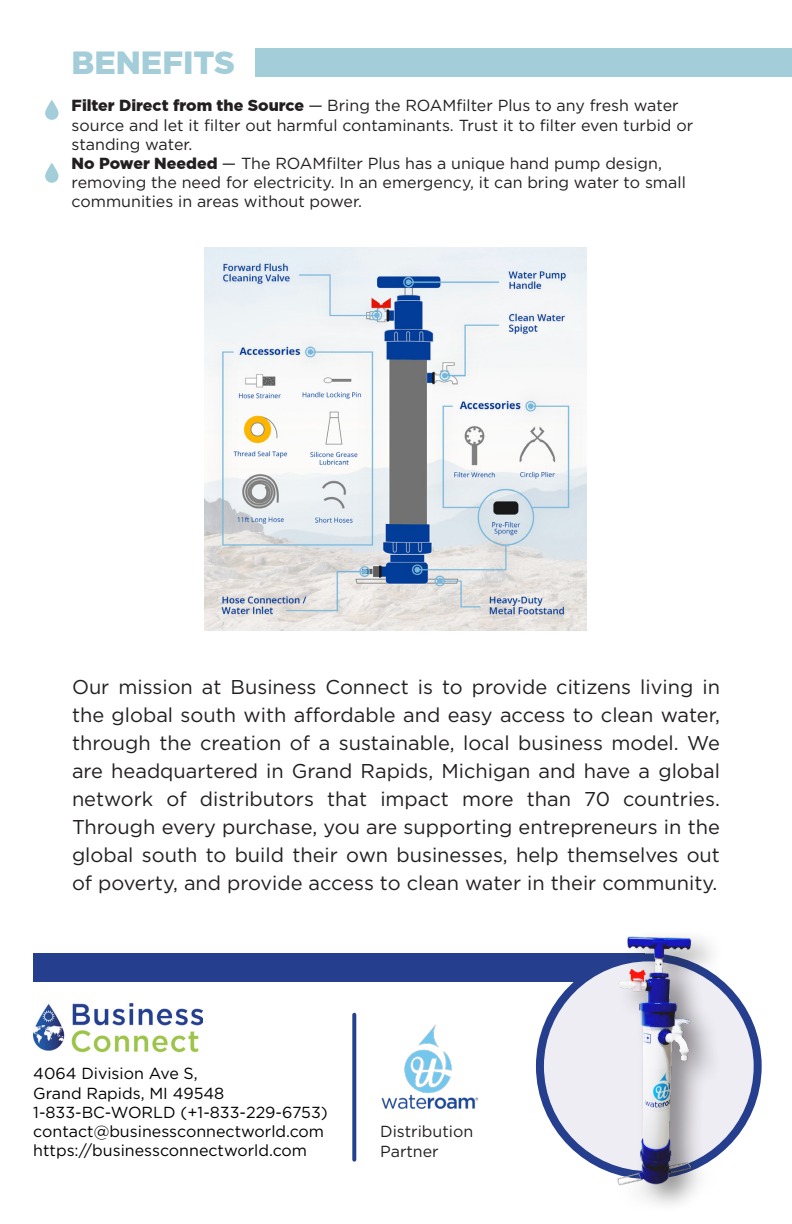
<style>
.page{position:relative;width:792px;height:1224px;background:#fff}
.page>*{position:absolute;margin:0;border:0;box-sizing:border-box;transform-origin:0 0}
.t1{font:900 32px "Gotham Pro";color:#a2cdd9}
.t2{font:20px/28px "Gotham Pro";color:#231f20;text-align:justify}
.t3{font:16px/19.2px "Gotham Pro";color:#231f20}
.t4{font:16px "Gotham Pro";color:#000}
.s1{font-weight:900}
</style>
<div class="page">
<img style="left:33px;top:1002px;width:169px;height:51px">
<div style="left:33px;top:953px;width:612px;height:29px;background:#253f8e"></div>
<svg style="left:540px;top:957px;width:218px;height:218px;background:#bec3db"></svg>
<svg style="left:352px;top:1015px;width:4px;height:145px"></svg>
<div style="left:255px;top:48px;width:537px;height:29px;background:#a2cdd9"></div>
<svg style="left:45px;top:100px;width:14px;height:20px"></svg>
<svg style="left:45px;top:163px;width:14px;height:20px"></svg>
<img style="left:381px;top:1024px;width:98px;height:85px">
<div style="left:614px;top:928px;width:111px;height:286px;background:#231f20;opacity:.5"></div>
<img style="left:569px;top:929px;width:186px;height:262px">
<img style="left:204px;top:248px;width:382px;height:382px">
<p class="t1" style="left:72px;top:44px;width:165px">BENEFITS</p>
<p class="t3" style="left:72px;top:96px;width:623px"><span class="s1">Filter Direct from the Source</span> — Bring the ROAMfilter Plus to any fresh water source and let it filter out harmful contaminants. Trust it to filter even turbid or standing water.</p>
<p class="t3" style="left:72px;top:154px;width:616px"><span class="s1">No Power Needed</span> — The ROAMfilter Plus has a unique hand pump design, removing the need for electricity. In an emergency, it can bring water to small communities in areas without power.</p>
<p class="t2" style="left:72px;top:673px;width:650px">Our mission at Business Connect is to provide citizens living in the global south with affordable and easy access to clean water, through the creation of a sustainable, local business model. We are headquartered in Grand Rapids, Michigan and have a global network of distributors that impact more than 70 countries.<br>Through every purchase, you are supporting entrepreneurs in the global south to build their own businesses, help themselves out of poverty, and provide access to clean water in their community.</p>
<p class="t4" style="left:33px;top:1065px;width:166px">4064 Division Ave S,</p>
<p class="t4" style="left:33px;top:1084px;width:193px">Grand Rapids, MI 49548</p>
<p class="t4" style="left:33px;top:1103px;width:296px">1-833-BC-WORLD (+1-833-229-6753)</p>
<p class="t4" style="left:33px;top:1123px;width:292px">contact@businessconnectworld.com</p>
<p class="t4" style="left:33px;top:1142px;width:275px">https://businessconnectworld.com</p>
<p class="t3" style="left:380px;top:1122px;width:95px">Distribution</p>
<p class="t3" style="left:380px;top:1141px;width:60px">Partner</p>
</div>
